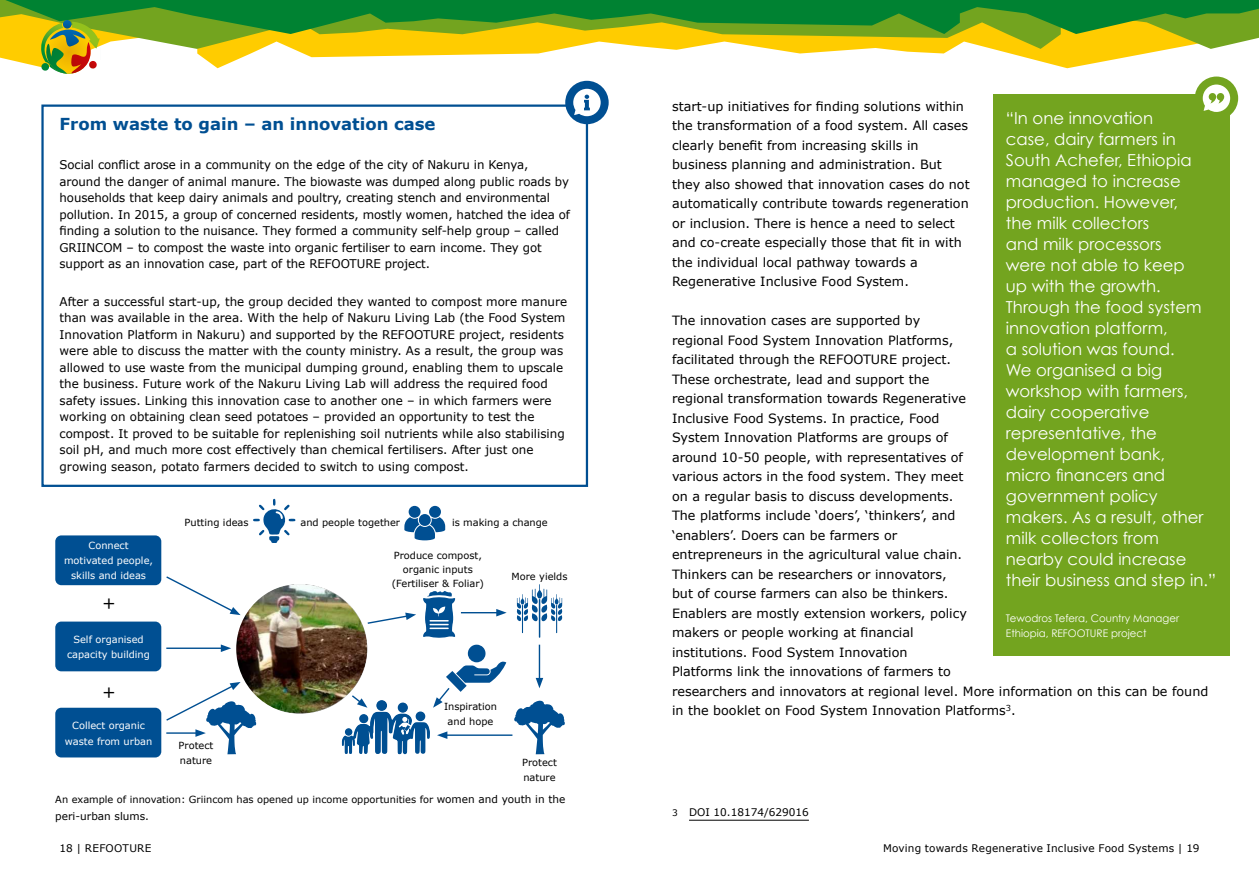
<style>
.page{position:relative;width:1259px;height:893px;background:#fff}
.page>*{position:absolute;margin:0;border:0;box-sizing:border-box;transform-origin:0 0}
.t1{font:16.8px "Verdana";color:#000}
.t2{font:16.5px/21px "Century Gothic";color:#fff}
.Kader_kop_met_kader{font:700 16.5px "Verdana";color:#004f92}
.Platte_tekst{font:12.75px/19.5px "Verdana";color:#000}
.Kader_platte_tekst_m{font:12px/16.5px "Verdana";color:#000}
.Eind_en_voetnoten{font:10.5px "Verdana";letter-spacing:.01em;color:#000}
.t3{font:10.5px/15px "Century Gothic";color:#fff}
.t4{font:9.75px/15px "Verdana";color:#000;text-align:center}
.t5{font:9.75px/15.5px "Verdana";color:#fff;text-align:center}
.s1{font-size:10.5px}
.s2{font-size:9px}
</style>
<div class="page">
<div style="left:41px;top:105px;width:547px;height:382px;border:2px solid #004f92"></div>
<hr style="left:689px;top:820px;width:120px;height:1px;background:#000">
<div style="left:993px;top:94px;width:236px;height:512px;background:#73a41f"></div>
<div style="left:993px;top:597px;width:236px;height:59px;background:#73a41f"></div>
<svg style="left:0;top:0;width:1259px;height:74px"></svg>
<div style="left:565px;top:81px;width:43px;height:43px;background:#004f92;border-radius:50%"></div>
<svg style="left:573px;top:89px;width:27px;height:27px"></svg>
<div style="left:1194px;top:77px;width:44px;height:43px;background:#73a41f;border-radius:50%"></div>
<svg style="left:1202px;top:85px;width:28px;height:27px"></svg>
<img style="left:236px;top:583px;width:131px;height:131px;border-radius:66px">
<svg style="left:166px;top:576px;width:75px;height:39px"></svg>
<hr style="left:539px;top:599px;width:1px;height:39px;background:#004f92">
<svg style="left:516px;top:584px;width:46px;height:49px"></svg>
<div style="left:409px;top:506px;width:11px;height:12px;background:#004f92;border-radius:50%"></div>
<div style="left:429px;top:506px;width:12px;height:12px;background:#004f92;border-radius:50%"></div>
<svg style="left:419px;top:514px;width:12px;height:12px"></svg>
<svg style="left:404px;top:517px;width:41px;height:23px"></svg>
<svg style="left:253px;top:498px;width:43px;height:45px"></svg>
<svg style="left:514px;top:700px;width:51px;height:54px"></svg>
<svg style="left:423px;top:591px;width:32px;height:47px"></svg>
<div style="left:55px;top:535px;width:106px;height:50px;background:#004f92;border-radius:6px"></div>
<div style="left:55px;top:622px;width:106px;height:49px;background:#004f92;border-radius:6px"></div>
<div style="left:55px;top:708px;width:106px;height:49px;background:#004f92;border-radius:6px"></div>
<hr style="left:166px;top:647px;width:57px;height:2px;background:#004f92">
<svg style="left:221px;top:644px;width:10px;height:8px"></svg>
<svg style="left:367px;top:613px;width:49px;height:11px"></svg>
<hr style="left:461px;top:612px;width:37px;height:1px;background:#004f92">
<svg style="left:496px;top:609px;width:10px;height:7px"></svg>
<hr style="left:539px;top:645px;width:1px;height:35px;background:#004f92">
<svg style="left:536px;top:678px;width:7px;height:10px"></svg>
<hr style="left:445px;top:734px;width:67px;height:2px;background:#004f92">
<svg style="left:342px;top:645px;width:164px;height:109px"></svg>
<svg style="left:166px;top:682px;width:90px;height:72px"></svg>
<h3 class="Kader_kop_met_kader" style="left:60px;top:113px;width:377px">From waste to gain – an innovation case</h3>
<p class="Kader_platte_tekst_m" style="left:60px;top:157px;width:512px">Social conflict arose in a community on the edge of the city of Nakuru in Kenya, around the danger of animal manure. The biowaste was dumped along public roads by households that keep dairy animals and poultry, creating stench and environmental pollution. In 2015, a group of concerned residents, mostly women, hatched the idea of finding a solution to the nuisance. They formed a community self-help group – called GRIINCOM – to compost the waste into organic fertiliser to earn income. They got support as an innovation case, part of the REFOOTURE project.</p>
<p class="Kader_platte_tekst_m" style="left:60px;top:293px;width:509px">After a successful start-up, the group decided they wanted to compost more manure than was available in the area. With the help of Nakuru Living Lab (the Food System Innovation Platform in Nakuru) and supported by the REFOOTURE project, residents were able to discuss the matter with the county ministry. As a result, the group was allowed to use waste from the municipal dumping ground, enabling them to upscale the business. Future work of the Nakuru Living Lab will address the required food safety issues. Linking this innovation case to another one – in which farmers were working on obtaining clean seed potatoes – provided an opportunity to test the compost. It proved to be suitable for replenishing soil nutrients while also stabilising soil pH, and much more cost effectively than chemical fertilisers. After just one growing season, potato farmers decided to switch to using compost.</p>
<p class="t5" style="left:64px;top:537px;width:91px">Connect motivated people, skills and ideas</p>
<h1 class="t1" style="left:102px;top:592px;width:15px">+</h1>
<p class="t5" style="left:67px;top:631px;width:84px">Self organised capacity building</p>
<h1 class="t1" style="left:102px;top:681px;width:15px">+</h1>
<p class="t5" style="left:65px;top:718px;width:89px">Collect organic waste from urban</p>
<p class="t4" style="left:185px;top:515px;width:66px">Putting ideas</p>
<p class="t4" style="left:300px;top:515px;width:101px">and people together</p>
<p class="t4" style="left:452px;top:515px;width:97px">is making a change</p>
<p class="t4" style="left:392px;top:548px;width:94px;line-height:14px">Produce compost, organic inputs (Fertiliser &amp; Foliar)</p>
<p class="t4" style="left:511px;top:569px;width:58px">More yields</p>
<p class="t4" style="left:179px;top:739px;width:36px;text-align:left">Protect nature</p>
<p class="t4" style="left:444px;top:699px;width:54px">Inspiration and hope</p>
<p class="t4" style="left:522px;top:755px;width:36px;text-align:left">Protect nature</p>
<p class="t4" style="left:55px;top:792px;width:512px">An example of innovation: Griincom has opened up income opportunities for <span class="s1">women and youth in the</span></p>
<p class="Eind_en_voetnoten" style="left:55px;top:809px;width:95px">peri-urban slums.</p>
<p class="Platte_tekst" style="left:672px;top:96px;width:299px">start-up initiatives for finding solutions within the transformation of a food system. All cases clearly benefit from increasing skills in business planning and administration. But they also showed that innovation cases do not automatically contribute towards regeneration or inclusion. There is hence a need to select and co-create especially those that fit in with the individual local pathway towards a Regenerative Inclusive Food System.</p>
<p class="Platte_tekst" style="left:672px;top:311px;width:538px">The innovation cases are supported by<br>regional Food System Innovation Platforms,<br>facilitated through the REFOOTURE project.<br>These orchestrate, lead and support the<br>regional transformation towards Regenerative<br>Inclusive Food Systems. In practice, Food<br>System Innovation Platforms are groups of<br>around 10-50 people, with representatives of<br>various actors in the food system. They meet<br>on a regular basis to discuss developments.<br>The platforms include ‘doers’, ‘thinkers’, and<br>‘enablers’. Doers can be farmers or<br>entrepreneurs in the agricultural value chain.<br>Thinkers can be researchers or innovators,<br>but of course farmers can also be thinkers.<br>Enablers are mostly extension workers, policy<br>makers or people working at financial<br>institutions. Food System Innovation<br>Platforms link the innovations of farmers to<br>researchers and innovators at regional level. More information on this can be found in the booklet on Food System Innovation Platforms<sup>3</sup>.</p>
<p class="t2" style="left:1006px;top:107px;width:212px">“In one innovation<br>case, dairy farmers in<br>South Achefer, Ethiopia managed to increase production. However,<br>the milk collectors<br>and milk processors<br>were not able to keep<br>up with the growth.<br>Through the food system innovation platform,<br>a solution was found.<br>We organised a big workshop with farmers, dairy cooperative representative, the development bank,<br>micro financers and government policy makers. As a result, other milk collectors from nearby could increase their business and step in.”</p>
<p class="t3" style="left:1006px;top:610px;width:175px">Tewodros Tefera, Country Manager<br>Ethiopia, REFOOTURE project</p>
<p class="Eind_en_voetnoten" style="left:672px;top:806px;width:138px"><span class="s2">3</span> DOI 10.18174/629016</p>
<p class="Eind_en_voetnoten" style="left:60px;top:841px;width:94px">18 | REFOOTURE</p>
<p class="Eind_en_voetnoten" style="left:883px;top:841px;width:318px">Moving towards Regenerative Inclusive Food Systems | 19</p>
</div>
